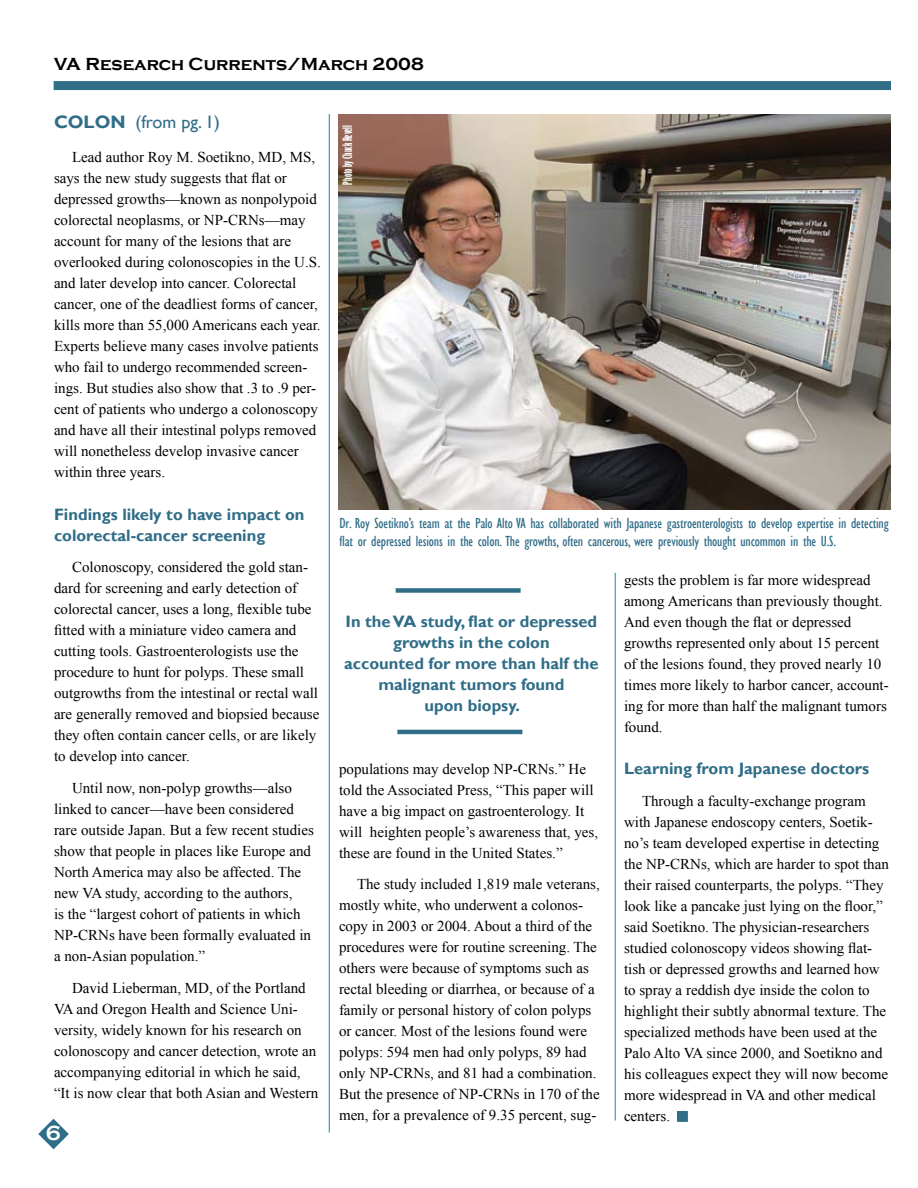
<style>
.page{position:relative;width:918px;height:1188px;background:#fff}
.page>*{position:absolute;margin:0;border:0;box-sizing:border-box;transform-origin:0 0}
.t1{font:700 21px "Copperplate Gothic";color:#fff}
.t2{font:700 18px "Copperplate Gothic";color:#000}
.t3{font:18px "Gill Sans";color:#306d87}
.t4{font:700 16.5px/21px "Gill Sans";color:#306d87}
.t5{font:15px/21px "Times New Roman";color:#000}
.t6{font:condensed 15px/18px "Gill Sans";letter-spacing:-.01em;color:#306d87}
.t7{font:700 extra-condensed 12px "Gill Sans";color:#fff}
.s1{font-weight:700}
</style>
<div class="page">
<div style="left:54px;top:81px;width:837px;height:9px;background:#306d87"></div>
<svg style="left:38px;top:1119px;width:31px;height:30px"></svg>
<img style="left:338px;top:114px;width:553px;height:395px">
<div style="left:396px;top:588px;width:125px;height:5px;background:#306d87"></div>
<hr style="left:397px;top:730px;width:125px;height:4px;background:#306d87">
<hr style="left:615px;top:573px;width:1px;height:547px;background:#00929f">
<hr style="left:329px;top:114px;width:1px;height:1018px;background:#00929f">
<div style="left:678px;top:1112px;width:9px;height:9px;background:#306d87"></div>
<div style="left:677px;top:1111px;width:11px;height:11px;border:2px solid #306d87"></div>
<p class="t2" style="left:54px;top:54px;width:372px">VA Research Currents/March 2008</p>
<p class="t3" style="left:54px;top:111px;width:168px"><span class="s1">COLON</span> (from pg. 1)</p>
<p class="t5" style="left:54px;top:146px;width:268px;text-indent:18px">Lead author Roy M. Soetikno, MD, MS, says the new study suggests that flat or depressed growths—known as nonpolypoid colorectal neoplasms, or NP-CRNs—may account for many of the lesions that are overlooked during colonoscopies in the U.S. and later develop into cancer. Colorectal cancer, one of the deadliest forms of cancer, kills more than 55,000 Americans each year.<br>Experts believe many cases involve patients who fail to undergo recommended screen&shy;ings. But studies also show that .3 to .9 per&shy;cent of patients who undergo a colonoscopy and have all their intestinal polyps removed will nonetheless develop invasive cancer within three years.</p>
<p class="t4" style="left:54px;top:504px;width:252px">Findings likely to have impact on colorectal-cancer screening</p>
<p class="t5" style="left:54px;top:557px;width:267px;text-indent:18px">Colonoscopy, considered the gold stan&shy;dard for screening and early detection of colorectal cancer, uses a long, flexible tube fitted with a miniature video camera and cutting tools. Gastroenterologists use the procedure to hunt for polyps. These small outgrowths from the intestinal or rectal wall are generally removed and biopsied because they often contain cancer cells, or are likely to develop into cancer.</p>
<p class="t5" style="left:54px;top:777px;width:261px;text-indent:18px">Until now, non-polyp growths—also linked to cancer—have been considered rare outside Japan. But a few recent studies show that people in places like Europe and North America may also be affected. The new VA study, according to the authors,<br>is the “largest cohort of patients in which NP-CRNs have been formally evaluated in a non-Asian population.”</p>
<p class="t5" style="left:54px;top:977px;width:266px;text-indent:18px">David Lieberman, MD, of the Portland VA and Oregon Health and Science Uni&shy;versity, widely known for his research on colonoscopy and cancer detection, wrote an accompanying editorial in which he said, “It is now clear that both Asian and Western</p>
<h1 class="t1" style="left:46px;top:1121px;width:16px">6</h1>
<p class="t7" style="left:340px;top:185px;width:61px;rotate:-90deg">Photo by Chuck Revell</p>
<p class="t6" style="left:339px;top:514px;width:551px">Dr. Roy Soetikno’s team at the Palo Alto VA has collaborated with Japanese gastroenterologists to develop expertise in detecting flat or depressed lesions in the colon. The growths, often cancerous, were previously thought uncommon in the U.S.</p>
<p class="t4" style="left:344px;top:611px;width:256px;text-align:center">In the VA study, flat or depressed growths in the colon<br>accounted for more than half the malignant tumors found<br>upon biopsy.</p>
<p class="t5" style="left:339px;top:758px;width:261px">populations may develop NP-CRNs.” He told the Associated Press, “This paper will have a big impact on gastroenterology. It will heighten people’s awareness that, yes, these are found in the United States.”</p>
<p class="t5" style="left:339px;top:874px;width:262px;text-indent:18px">The study included 1,819 male veterans, mostly white, who underwent a colonos&shy;copy in 2003 or 2004. About a third of the procedures were for routine screening. The others were because of symptoms such as rectal bleeding or diarrhea, or because of a family or personal history of colon polyps or cancer. Most of the lesions found were polyps: 594 men had only polyps, 89 had only NP-CRNs, and 81 had a combination.<br>But the presence of NP-CRNs in 170 of the men, for a prevalence of 9.35 percent, sug-</p>
<p class="t5" style="left:624px;top:569px;width:266px">gests the problem is far more widespread among Americans than previously thought.<br>And even though the flat or depressed growths represented only about 15 percent of the lesions found, they proved nearly 10 times more likely to harbor cancer, account&shy;ing for more than half the malignant tumors found.</p>
<p class="t4" style="left:624px;top:759px;width:247px">Learning from Japanese doctors</p>
<p class="t5" style="left:624px;top:790px;width:266px;text-indent:18px">Through a faculty-exchange program with Japanese endoscopy centers, Soetik&shy;no’s team developed expertise in detecting the NP-CRNs, which are harder to spot than their raised counterparts, the polyps. “They look like a pancake just lying on the floor,” said Soetikno. The physician-researchers studied colonoscopy videos showing flat&shy;tish or depressed growths and learned how to spray a reddish dye inside the colon to highlight their subtly abnormal texture. The specialized methods have been used at the Palo Alto VA since 2000, and Soetikno and his colleagues expect they will now become more widespread in VA and other medical centers.</p>
</div>
